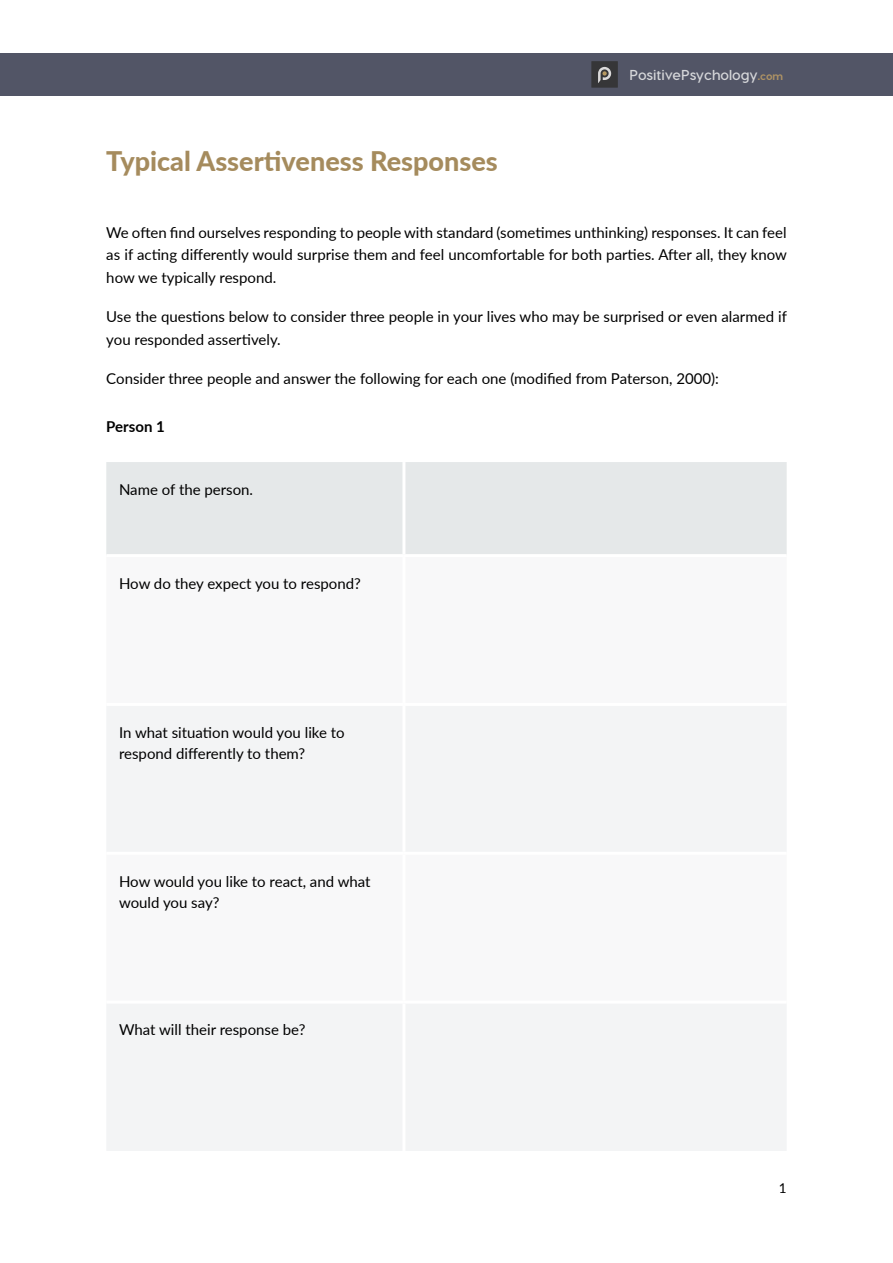
<style>
.page{position:relative;width:893px;height:1263px;background:#fff}
.page>*{position:absolute;margin:0;border:0;box-sizing:border-box;transform-origin:0 0}
.t1{font:800 27px "Lato";color:#a58b5d}
.t2{font:15px/22.5px "Lato";color:#000}
.t3{font:700 15px "Lato";color:#000}
.t4{font:700 14.4px "Visby CF";color:#d6d7da}
.t5{font:13.5px "Lato";color:#000}
.s1{font-weight:800;font-size:10.8px;color:#af9364}
</style>
<div class="page">
<div style="left:0;top:53px;width:893px;height:43px;background:#525566"></div>
<div style="left:591px;top:61px;width:27px;height:27px;background:#363638"></div>
<svg style="left:598px;top:67px;width:13px;height:16px"></svg>
<div style="left:106px;top:462px;width:681px;height:92px;background:#e5e8e9"></div>
<div style="left:107px;top:706px;width:679px;height:445px;background:#f3f4f5"></div>
<hr style="left:402px;top:462px;width:3px;height:92px;background:#fff">
<hr style="left:402px;top:706px;width:3px;height:146px;background:#fff">
<hr style="left:106px;top:852px;width:298px;height:3px;background:#fff">
<hr style="left:404px;top:852px;width:383px;height:3px;background:#fff">
<hr style="left:402px;top:855px;width:3px;height:145px;background:#fff">
<hr style="left:106px;top:1000px;width:298px;height:3px;background:#fff">
<hr style="left:404px;top:1000px;width:383px;height:3px;background:#fff">
<hr style="left:402px;top:1003px;width:3px;height:148px;background:#fff">
<h1 class="t1" style="left:106px;top:141px;width:393px">Typical Assertiveness Responses</h1>
<p class="t4" style="left:629px;top:66px;width:155px">PositivePsychology<span class="s1">.com</span></p>
<p class="t2" style="left:106px;top:220px;width:682px;text-align:justify">We often find ourselves responding to people with standard (sometimes unthinking) responses. It can feel as if acting differently would surprise them and feel uncomfortable for both parties. After all, they know how we typically respond.</p>
<p class="t2" style="left:106px;top:305px;width:682px">Use the questions below to consider three people in your lives who may be surprised or even alarmed if you responded assertively.</p>
<p class="t2" style="left:106px;top:367px;width:614px">Consider three people and answer the following for each one (modified from Paterson, 2000):</p>
<p class="t3" style="left:106px;top:416px;width:60px">Person 1</p>
<p class="t2" style="left:119px;top:478px;width:136px">Name of the person.</p>
<p class="t2" style="left:119px;top:572px;width:243px">How do they expect you to respond?</p>
<p class="t2" style="left:119px;top:721px;width:227px;line-height:21px">In what situation would you like to respond differently to them?</p>
<p class="t2" style="left:119px;top:870px;width:253px;line-height:21px">How would you like to react, and what would you say?</p>
<p class="t2" style="left:119px;top:1018px;width:188px">What will their response be?</p>
<p class="t5" style="left:779px;top:1178px;width:9px">1</p>
</div>
